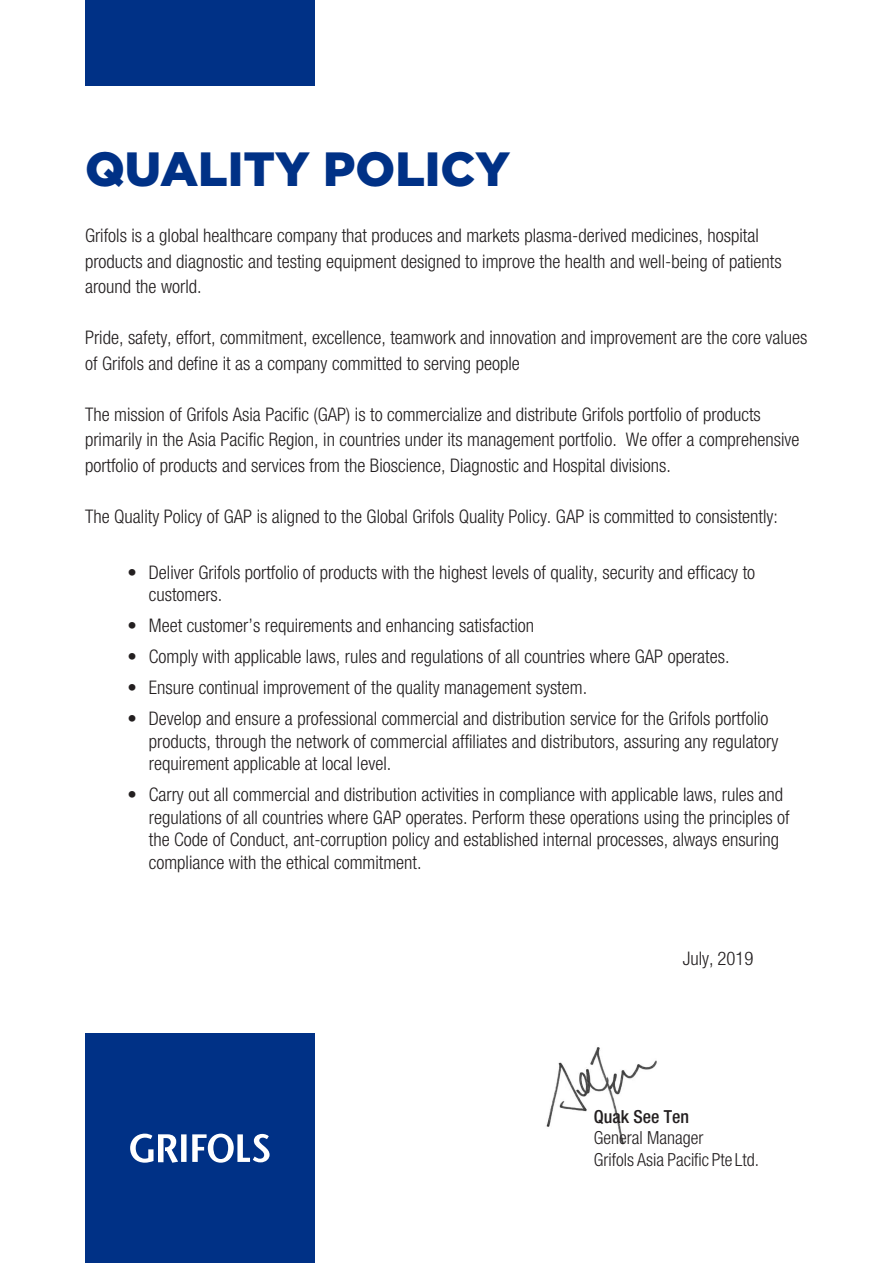
<style>
.page{position:relative;width:893px;height:1263px;background:#fff}
.page>*{position:absolute;margin:0;border:0;box-sizing:border-box;transform-origin:0 0}
.t1{font:900 48px "Gotham HTF";color:#003186}
.t2{font:300 condensed 18.75px/22.5px "Helvetica Neue";color:#231f20}
.t3{font:300 condensed 18px/21.5px "Helvetica Neue";color:#231f20}
.t4{font:500 condensed 18px "Helvetica Neue";color:#231f20}
</style>
<div class="page">
<div style="left:85px;top:1033px;width:230px;height:230px;background:#003186"></div>
<svg style="left:130px;top:1133px;width:140px;height:30px"></svg>
<div style="left:85px;top:0;width:230px;height:85px;background:#003186"></div>
<img style="left:546px;top:1047px;width:111px;height:98px">
<p class="t1" style="left:85px;top:141px;width:427px">QUALITY POLICY</p>
<p class="t2" style="left:85px;top:223px;width:698px;line-height:25.5px">Grifols is a global healthcare company that produces and markets plasma-derived medicines, hospital products and diagnostic and testing equipment designed to improve the health and well-being of patients around the world.</p>
<p class="t2" style="left:85px;top:325px;width:724px;line-height:25.5px">Pride, safety, effort, commitment, excellence, teamwork and innovation and improvement are the core values of Grifols and define it as a company committed to serving people</p>
<p class="t2" style="left:85px;top:401px;width:716px;line-height:25.5px">The mission of Grifols Asia Pacific (GAP) is to commercialize and distribute Grifols portfolio of products primarily in the Asia Pacific Region, in countries under its management portfolio. We offer a comprehensive portfolio of products and services from the Bioscience, Diagnostic and Hospital divisions.</p>
<p class="t2" style="left:85px;top:505px;width:694px">The Quality Policy of GAP is aligned to the Global Grifols Quality Policy. GAP is committed to consistently:</p>
<p class="t2" style="left:149px;top:561px;width:608px;text-indent:-21px">• Deliver Grifols portfolio of products with the highest levels of quality, security and efficacy to customers.</p>
<p class="t2" style="left:128px;top:614px;width:408px">• Meet customer’s requirements and enhancing satisfaction</p>
<p class="t2" style="left:128px;top:645px;width:603px">• Comply with applicable laws, rules and regulations of all countries where GAP operates.</p>
<p class="t2" style="left:128px;top:676px;width:461px">• Ensure continual improvement of the quality management system.</p>
<p class="t2" style="left:149px;top:707px;width:631px;text-indent:-21px">• Develop and ensure a professional commercial and distribution service for the Grifols portfolio products, through the network of commercial affiliates and distributors, assuring any regulatory requirement applicable at local level.</p>
<p class="t2" style="left:149px;top:783px;width:642px;text-indent:-21px">• Carry out all commercial and distribution activities in compliance with applicable laws, rules and regulations of all countries where GAP operates. Perform these operations using the principles of the Code of Conduct, ant-corruption policy and established internal processes, always ensuring compliance with the ethical commitment.</p>
<p class="t2" style="left:683px;top:947px;width:72px">July, 2019</p>
<p class="t4" style="left:594px;top:1105px;width:97px">Quak See Ten</p>
<p class="t3" style="left:594px;top:1127px;width:167px">General Manager<br>Grifols Asia Pacific Pte Ltd.</p>
</div>
